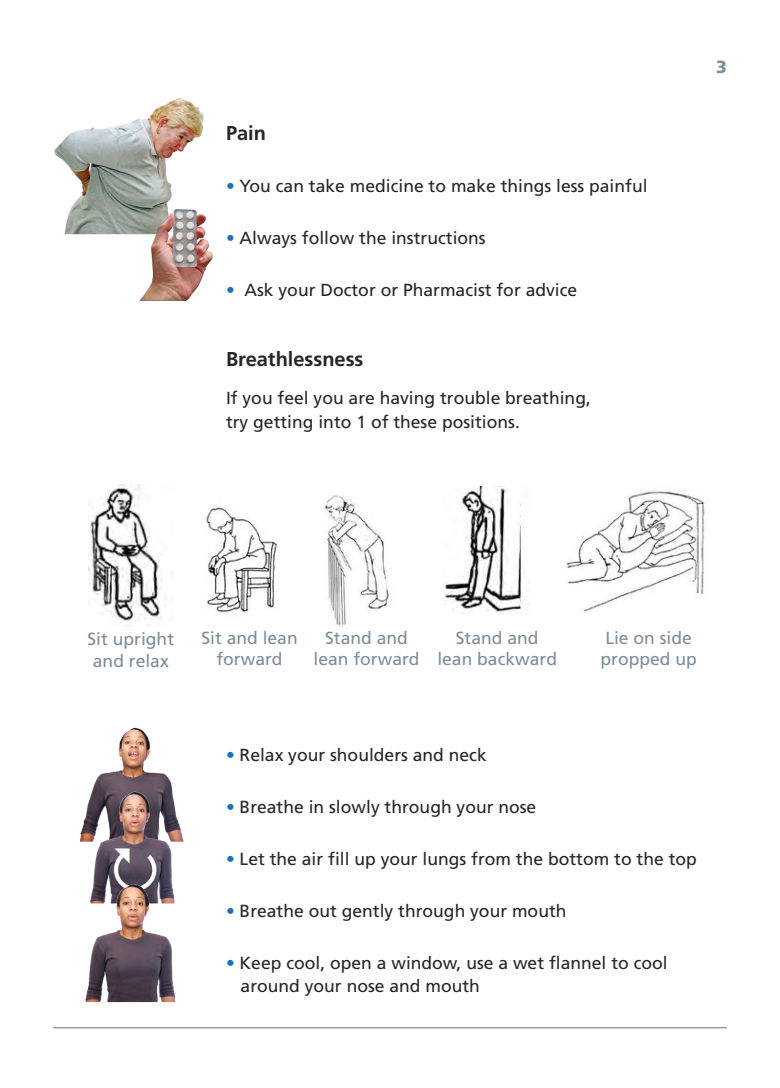
<style>
.page{position:relative;width:780px;height:1088px;background:#fff}
.page>*{position:absolute;margin:0;border:0;box-sizing:border-box;transform-origin:0 0}
.t1{font:700 20px "Frutiger LT";color:#272526}
.t2{font:17.5px/23.5px "Frutiger LT";color:#272526}
.t3{font:17.5px/21px "Frutiger LT";color:#7e8d99;text-align:center}
.t4{font:900 17.5px "Frutiger LT";color:#7e8d99}
.s1{color:#2171b9}
</style>
<div class="page">
<img style="left:54px;top:98px;width:150px;height:137px">
<img style="left:92px;top:727px;width:81px;height:63px">
<img style="left:80px;top:790px;width:104px;height:93px">
<img style="left:85px;top:883px;width:91px;height:120px">
<img style="left:567px;top:491px;width:138px;height:121px">
<img style="left:206px;top:507px;width:72px;height:106px">
<img style="left:324px;top:495px;width:66px;height:131px">
<img style="left:443px;top:486px;width:80px;height:126px">
<img style="left:89px;top:484px;width:73px;height:142px">
<hr style="left:53px;top:1027px;width:673px;height:1px;background:#7e8d99">
<img style="left:130px;top:208px;width:83px;height:93px">
<p class="t1" style="left:226px;top:125px;width:42px">Pain</p>
<p class="t2" style="left:226px;top:176px;width:423px"><span class="s1">•</span> You can take medicine to make things less painful</p>
<p class="t2" style="left:226px;top:227px;width:261px"><span class="s1">•</span> Always follow the instructions</p>
<p class="t2" style="left:226px;top:279px;width:353px"><span class="s1">•</span> Ask your Doctor or Pharmacist for advice</p>
<p class="t1" style="left:226px;top:351px;width:139px">Breathlessness</p>
<p class="t2" style="left:226px;top:387px;width:366px">If you feel you are having trouble breathing, try getting into 1 of these positions.</p>
<p class="t4" style="left:716px;top:60px;width:12px">3</p>
<p class="t3" style="left:88px;top:630px;width:88px">Sit upright and relax</p>
<p class="t3" style="left:201px;top:629px;width:98px">Sit and lean forward</p>
<p class="t3" style="left:313px;top:629px;width:107px">Stand and lean forward</p>
<p class="t3" style="left:437px;top:629px;width:121px">Stand and lean backward</p>
<p class="t3" style="left:600px;top:629px;width:98px;text-align:left">Lie on side propped up</p>
<p class="t2" style="left:226px;top:745px;width:262px"><span class="s1">•</span> Relax your shoulders and neck</p>
<p class="t2" style="left:226px;top:797px;width:312px"><span class="s1">•</span> Breathe in slowly through your nose</p>
<p class="t2" style="left:226px;top:849px;width:472px"><span class="s1">•</span> Let the air fill up your lungs from the bottom to the top</p>
<p class="t2" style="left:226px;top:900px;width:342px"><span class="s1">•</span> Breathe out gently through your mouth</p>
<p class="t2" style="left:240px;top:952px;width:428px;text-indent:-15px"><span class="s1">•</span> Keep cool, open a window, use a wet flannel to cool around your nose and mouth</p>
</div>
